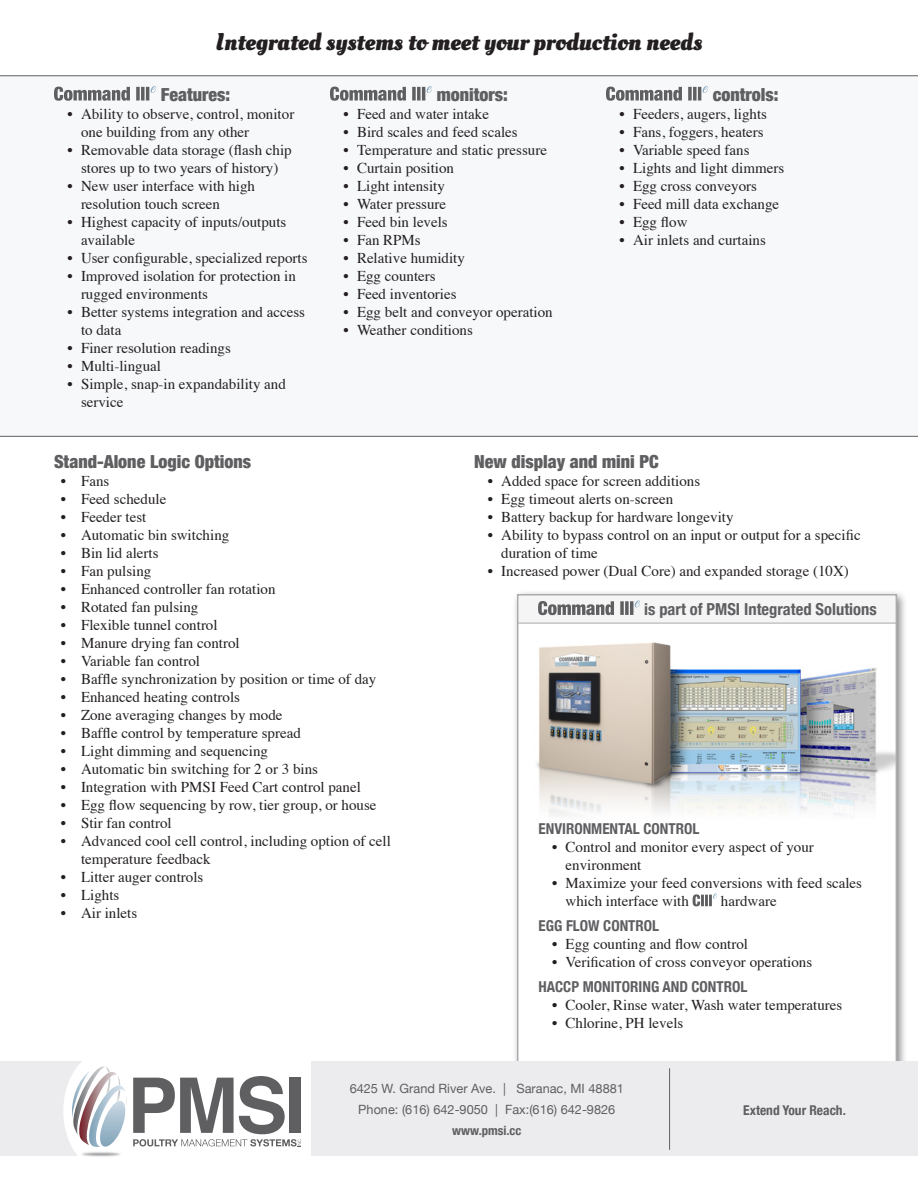
<style>
.page{position:relative;width:918px;height:1188px;background:#fff}
.page>*{position:absolute;margin:0;border:0;box-sizing:border-box;transform-origin:0 0}
.t1{font:700 24px "Oleo Script";color:#231f20}
.t2{font:900 condensed 18px "Helvetica Neue";color:#5f5f62}
.t3{font:700 condensed 16.5px "Helvetica Neue";color:#5f5f62}
.t4{font:15px/18px "Times";color:#231f20}
.t5{font:700 condensed 15px "Helvetica Neue";color:#5f5f62}
.t6{font:700 condensed 13.5px "Helvetica Neue";color:#5f5f62}
.t7{font:12.75px/21px "Helvetica Neue";color:#5f5f62;text-align:center}
.t8{font:700 condensed 12.75px "Helvetica Neue";color:#5f5f62}
</style>
<div class="page">
<div style="left:512px;top:590px;width:396px;height:506px;background:#231f20;opacity:.55"></div>
<div style="left:518px;top:595px;width:378px;height:489px;background:#fff"></div>
<img style="left:536px;top:642px;width:358px;height:173px">
<div style="left:518px;top:594px;width:379px;height:29px;background:#f5f5f6"></div>
<div style="left:517px;top:594px;width:380px;height:491px;border:2px solid #abacb0"></div>
<div style="left:0;top:1062px;width:99px;height:94px;background:#ececee"></div>
<div style="left:312px;top:1062px;width:606px;height:94px;background:#ececee"></div>
<div style="left:63px;top:1052px;width:85px;height:118px;background:#fff;border-radius:50%"></div>
<svg style="left:133px;top:1076px;width:168px;height:71px"></svg>
<div style="left:289px;top:1078px;width:12px;height:55px;background:#5f5f62"></div>
<img style="left:65px;top:1128px;width:80px;height:29px">
<svg style="left:71px;top:1067px;width:56px;height:80px"></svg>
<svg style="left:538px;top:600px;width:102px;height:15px"></svg>
<hr style="left:669px;top:1068px;width:1px;height:82px;background:#5f5f62">
<hr style="left:518px;top:623px;width:379px;height:1px;background:#abacb0">
<svg style="left:693px;top:893px;width:24px;height:13px"></svg>
<div style="left:0;top:76px;width:918px;height:360px;background:#f6f8fa"></div>
<hr style="left:0;top:75px;width:918px;height:1px;background:#5f5f62">
<hr style="left:0;top:436px;width:918px;height:1px;background:#5f5f62">
<svg style="left:54px;top:86px;width:102px;height:15px"></svg>
<svg style="left:330px;top:86px;width:102px;height:15px"></svg>
<svg style="left:606px;top:86px;width:102px;height:15px"></svg>
<h1 class="t1" style="left:215px;top:27px;width:489px">Integrated systems to meet your production needs</h1>
<p class="t2" style="left:161px;top:79px;width:71px">Features:</p>
<p class="t4" style="left:81px;top:103px;width:215px;text-indent:-14px">• Ability to observe, control, monitor one building from any other</p>
<p class="t4" style="left:68px;top:139px;width:226px;text-align:center">• Removable data storage (flash chip stores up to two years of history)</p>
<p class="t4" style="left:81px;top:175px;width:176px;text-indent:-14px">• New user interface with high resolution touch screen</p>
<p class="t4" style="left:81px;top:211px;width:207px;text-indent:-14px">• Highest capacity of inputs/outputs available</p>
<p class="t4" style="left:68px;top:247px;width:242px">• User configurable, specialized reports</p>
<p class="t4" style="left:81px;top:265px;width:216px;text-indent:-14px">• Improved isolation for protection in rugged environments</p>
<p class="t4" style="left:81px;top:301px;width:226px;text-indent:-14px">• Better systems integration and access to data</p>
<p class="t4" style="left:68px;top:337px;width:165px">• Finer resolution readings</p>
<p class="t4" style="left:68px;top:355px;width:95px">• Multi-lingual</p>
<p class="t4" style="left:81px;top:373px;width:206px;text-indent:-14px">• Simple, snap-in expandability and service</p>
<p class="t2" style="left:437px;top:79px;width:73px">monitors:</p>
<p class="t4" style="left:344px;top:103px;width:147px">• Feed and water intake</p>
<p class="t4" style="left:344px;top:121px;width:176px">• Bird scales and feed scales</p>
<p class="t4" style="left:344px;top:139px;width:205px">• Temperature and static pressure</p>
<p class="t4" style="left:344px;top:157px;width:112px">• Curtain position</p>
<p class="t4" style="left:344px;top:175px;width:103px">• Light intensity</p>
<p class="t4" style="left:344px;top:193px;width:104px">• Water pressure</p>
<p class="t4" style="left:344px;top:211px;width:106px">• Feed bin levels</p>
<p class="t4" style="left:344px;top:229px;width:79px">• Fan RPMs</p>
<p class="t4" style="left:344px;top:247px;width:123px">• Relative humidity</p>
<p class="t4" style="left:344px;top:265px;width:94px">• Egg counters</p>
<p class="t4" style="left:344px;top:283px;width:115px">• Feed inventories</p>
<p class="t4" style="left:344px;top:301px;width:211px">• Egg belt and conveyor operation</p>
<p class="t4" style="left:344px;top:319px;width:131px">• Weather conditions</p>
<p class="t2" style="left:713px;top:79px;width:67px">controls:</p>
<p class="t4" style="left:620px;top:103px;width:149px">• Feeders, augers, lights</p>
<p class="t4" style="left:620px;top:121px;width:146px">• Fans, foggers, heaters</p>
<p class="t4" style="left:620px;top:139px;width:132px">• Variable speed fans</p>
<p class="t4" style="left:620px;top:157px;width:166px">• Lights and light dimmers</p>
<p class="t4" style="left:620px;top:175px;width:139px">• Egg cross conveyors</p>
<p class="t4" style="left:620px;top:193px;width:161px">• Feed mill data exchange</p>
<p class="t4" style="left:620px;top:211px;width:70px">• Egg flow</p>
<p class="t4" style="left:620px;top:229px;width:148px">• Air inlets and curtains</p>
<p class="t2" style="left:54px;top:447px;width:199px">Stand-Alone Logic Options</p>
<p class="t4" style="left:61px;top:471px;width:50px">• Fans</p>
<p class="t4" style="left:61px;top:489px;width:107px">• Feed schedule</p>
<p class="t4" style="left:61px;top:507px;width:87px">• Feeder test</p>
<p class="t4" style="left:61px;top:525px;width:170px">• Automatic bin switching</p>
<p class="t4" style="left:61px;top:543px;width:99px">• Bin lid alerts</p>
<p class="t4" style="left:61px;top:561px;width:92px">• Fan pulsing</p>
<p class="t4" style="left:61px;top:579px;width:216px">• Enhanced controller fan rotation</p>
<p class="t4" style="left:61px;top:597px;width:139px">• Rotated fan pulsing</p>
<p class="t4" style="left:61px;top:615px;width:158px">• Flexible tunnel control</p>
<p class="t4" style="left:61px;top:633px;width:180px">• Manure drying fan control</p>
<p class="t4" style="left:61px;top:651px;width:141px">• Variable fan control</p>
<p class="t4" style="left:61px;top:669px;width:317px">• Baffle synchronization by position or time of day</p>
<p class="t4" style="left:61px;top:687px;width:181px">• Enhanced heating controls</p>
<p class="t4" style="left:61px;top:705px;width:223px">• Zone averaging changes by mode</p>
<p class="t4" style="left:61px;top:723px;width:242px">• Baffle control by temperature spread</p>
<p class="t4" style="left:61px;top:741px;width:209px">• Light dimming and sequencing</p>
<p class="t4" style="left:61px;top:759px;width:259px">• Automatic bin switching for 2 or 3 bins</p>
<p class="t4" style="left:61px;top:777px;width:302px">• Integration with PMSI Feed Cart control panel</p>
<p class="t4" style="left:61px;top:795px;width:317px">• Egg flow sequencing by row, tier group, or house</p>
<p class="t4" style="left:61px;top:813px;width:113px">• Stir fan control</p>
<p class="t4" style="left:81px;top:831px;width:311px;text-indent:-20px">• Advanced cool cell control, including option of cell temperature feedback</p>
<p class="t4" style="left:61px;top:867px;width:144px">• Litter auger controls</p>
<p class="t4" style="left:61px;top:885px;width:60px">• Lights</p>
<p class="t4" style="left:61px;top:903px;width:78px">• Air inlets</p>
<p class="t2" style="left:474px;top:447px;width:186px">New display and mini PC</p>
<p class="t4" style="left:488px;top:471px;width:214px">• Added space for screen additions</p>
<p class="t4" style="left:488px;top:489px;width:187px">• Egg timeout alerts on-screen</p>
<p class="t4" style="left:488px;top:507px;width:247px">• Battery backup for hardware longevity</p>
<p class="t4" style="left:501px;top:525px;width:361px;text-indent:-14px">• Ability to bypass control on an input or output for a specific duration of time</p>
<p class="t4" style="left:488px;top:561px;width:363px">• Increased power (Dual Core) and expanded storage (10X)</p>
<p class="t3" style="left:644px;top:596px;width:234px">is part of PMSI Integrated Solutions</p>
<p class="t5" style="left:539px;top:817px;width:162px">ENVIRONMENTAL CONTROL</p>
<p class="t4" style="left:566px;top:837px;width:250px;text-indent:-14px">• Control and monitor every aspect of your environment</p>
<p class="t4" style="left:566px;top:873px;width:298px;text-indent:-14px">• Maximize your feed conversions with feed scales which interface with</p>
<p class="t4" style="left:721px;top:891px;width:57px">hardware</p>
<p class="t5" style="left:539px;top:913px;width:122px">EGG FLOW CONTROL</p>
<p class="t4" style="left:552px;top:934px;width:197px">• Egg counting and flow control</p>
<p class="t4" style="left:552px;top:952px;width:262px">• Verification of cross conveyor operations</p>
<p class="t5" style="left:539px;top:974px;width:210px">HACCP MONITORING AND CONTROL</p>
<p class="t4" style="left:552px;top:995px;width:292px">• Cooler, Rinse water, Wash water temperatures</p>
<p class="t4" style="left:552px;top:1013px;width:133px">• Chlorine, PH levels</p>
<p class="t7" style="left:350px;top:1079px;width:276px">6425 W. Grand River Ave. | Saranac, MI 48881<br>Phone: (616) 642-9050 | Fax:(616) 642-9826</p>
<p class="t8" style="left:452px;top:1120px;width:71px">www.pmsi.cc</p>
<p class="t6" style="left:743px;top:1099px;width:104px">Extend Your Reach.</p>
</div>
